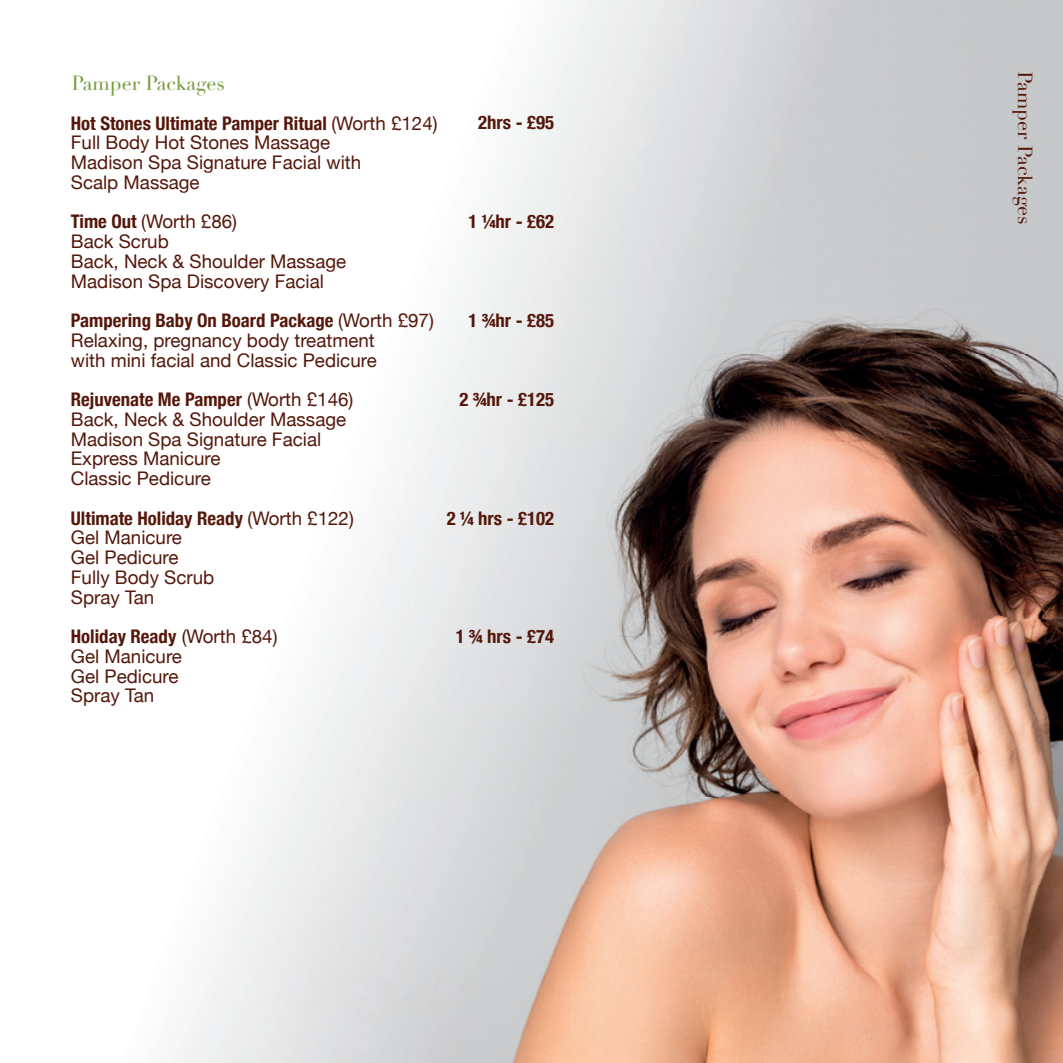
<style>
.page{position:relative;width:1063px;height:1063px;background:#fff}
.page>*{position:absolute;margin:0;border:0;box-sizing:border-box;transform-origin:0 0}
.t1{font:20px "Didot";color:#54170a}
.t2{font:20px "Didot";color:#739b3e}
.t3{font:18.75px/19.8px "Helvetica Neue";color:#54170a}
.t4{font:700 condensed 18.75px "Helvetica Neue";color:#54170a}
.s1{font-weight:700;font-stretch:condensed}
</style>
<div class="page">
<img style="left:172px;top:0;width:891px;height:1063px">
<svg style="left:1024px;top:1025px;width:7px;height:12px"></svg>
<p class="t2" style="left:71px;top:71px;width:155px">Pamper Packages</p>
<p class="t3" style="left:71px;top:114px;width:368px"><span class="s1">Hot Stones Ultimate Pamper Ritual</span> (Worth £124)<br>Full Body Hot Stones Massage<br>Madison Spa Signature Facial with<br>Scalp Massage</p>
<p class="t3" style="left:71px;top:213px;width:277px"><span class="s1">Time Out</span> (Worth £86)<br>Back Scrub<br>Back, Neck &amp; Shoulder Massage<br>Madison Spa Discovery Facial</p>
<p class="t3" style="left:71px;top:312px;width:365px"><span class="s1">Pampering Baby On Board Package</span> (Worth £97)<br>Relaxing, pregnancy body treatment<br>with mini facial and Classic Pedicure</p>
<p class="t3" style="left:71px;top:391px;width:284px"><span class="s1">Rejuvenate Me Pamper</span> (Worth £146)<br>Back, Neck &amp; Shoulder Massage<br>Madison Spa Signature Facial<br>Express Manicure<br>Classic Pedicure</p>
<p class="t3" style="left:71px;top:509px;width:285px"><span class="s1">Ultimate Holiday Ready</span> (Worth £122)<br>Gel Manicure<br>Gel Pedicure<br>Fully Body Scrub<br>Spray Tan</p>
<p class="t3" style="left:71px;top:628px;width:208px"><span class="s1">Holiday Ready</span> (Worth £84)<br>Gel Manicure<br>Gel Pedicure<br>Spray Tan</p>
<p class="t4" style="left:478px;top:107px;width:77px">2hrs - £95</p>
<p class="t4" style="left:469px;top:206px;width:87px">1 ¼hr - £62</p>
<p class="t4" style="left:469px;top:305px;width:87px">1 ¾hr - £85</p>
<p class="t4" style="left:460px;top:384px;width:96px">2 ¾hr - £125</p>
<p class="t4" style="left:447px;top:502px;width:109px">2 ¼ hrs - £102</p>
<p class="t4" style="left:456px;top:621px;width:100px">1 ¾ hrs - £74</p>
<p class="t1" style="left:1037px;top:71px;width:155px;rotate:90deg">Pamper Packages</p>
</div>
